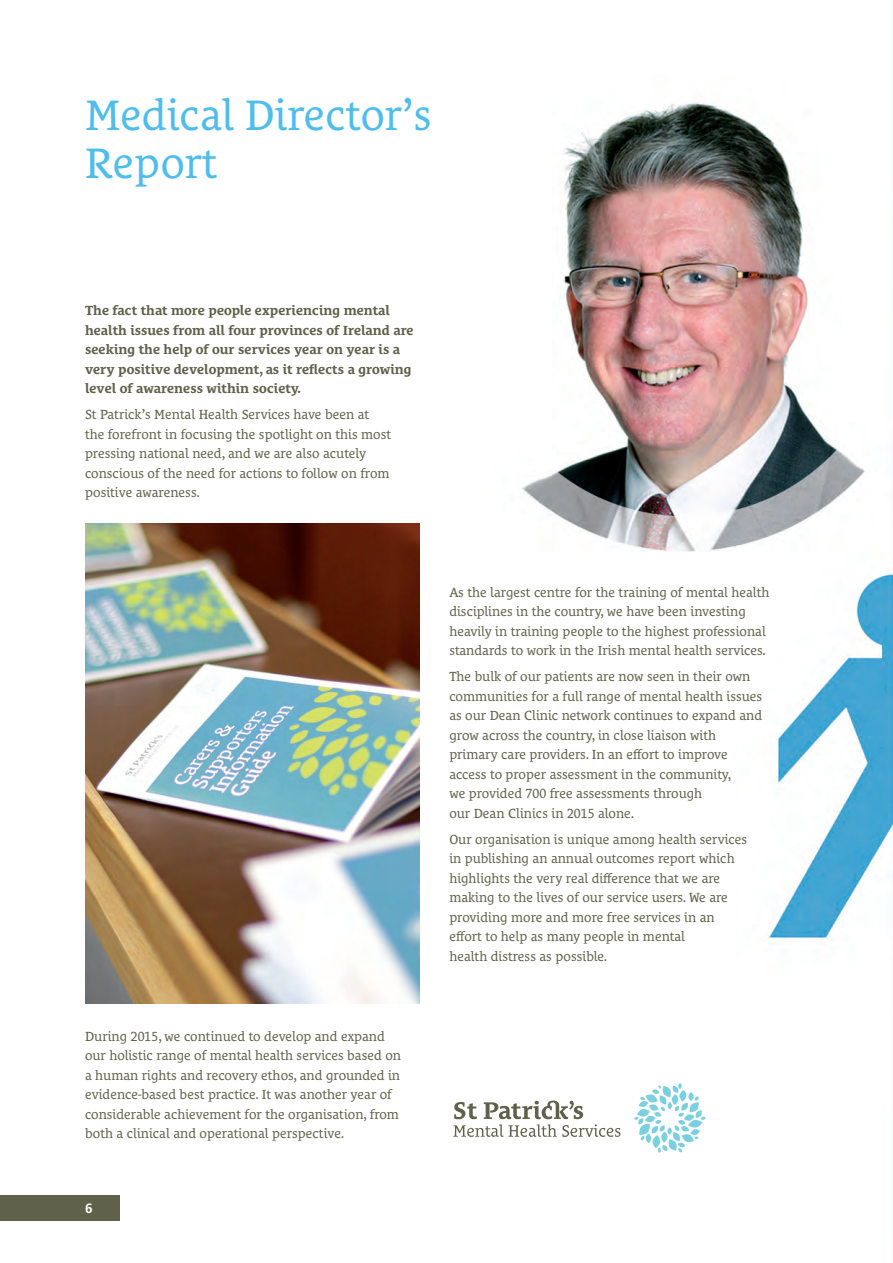
<style>
.page{position:relative;width:893px;height:1263px;background:#fff}
.page>*{position:absolute;margin:0;border:0;box-sizing:border-box;transform-origin:0 0}
.t1{font:43.5px/48px "Le Monde Courrier Pro";color:#4fbdec}
.t2{font:13.5px/19.5px "Le Monde Courrier Pro";color:#60614b}
.t3{font:700 13.5px/19.5px "Le Monde Courrier Pro";color:#60614b}
.t4{font:700 13.5px "Frutiger";color:#fff}
</style>
<div class="page">
<img style="left:0;top:102px;width:893px;height:1119px">
<img style="left:85px;top:523px;width:334px;height:481px">
<svg style="left:634px;top:1083px;width:72px;height:70px"></svg>
<svg style="left:453px;top:1100px;width:167px;height:37px"></svg>
<div style="left:0;top:1195px;width:120px;height:25px;background:#60614b"></div>
<h1 class="t1" style="left:85px;top:86px;width:348px">Medical Director’s<br>Report</h1>
<p class="t3" style="left:85px;top:299px;width:330px">The fact that more people experiencing mental health issues from all four provinces of Ireland are seeking the help of our services year on year is a very positive development, as it reflects a growing level of awareness within society.</p>
<p class="t2" style="left:85px;top:403px;width:308px">St Patrick’s Mental Health Services have been at the forefront in focusing the spotlight on this most pressing national need, and we are also acutely conscious of the need for actions to follow on from positive awareness.</p>
<p class="t2" style="left:85px;top:1025px;width:317px">During 2015, we continued to develop and expand our holistic range of mental health services based on a human rights and recovery ethos, and grounded in evidence-based best practice. It was another year of considerable achievement for the organisation, from both a clinical and operational perspective.</p>
<p class="t4" style="left:85px;top:1200px;width:9px">6</p>
<p class="t2" style="left:449px;top:581px;width:322px">As the largest centre for the training of mental health disciplines in the country, we have been investing heavily in training people to the highest professional standards to work in the Irish mental health services.</p>
<p class="t2" style="left:449px;top:665px;width:314px">The bulk of our patients are now seen in their own communities for a full range of mental health issues as our Dean Clinic network continues to expand and grow across the country, in close liaison with primary care providers. In an effort to improve access to proper assessment in the community,<br>we provided 700 free assessments through<br>our Dean Clinics in 2015 alone.</p>
<p class="t2" style="left:449px;top:828px;width:299px">Our organisation is unique among health services in publishing an annual outcomes report which highlights the very real difference that we are making to the lives of our service users. We are providing more and more free services in an effort to help as many people in mental<br>health distress as possible.</p>
</div>
